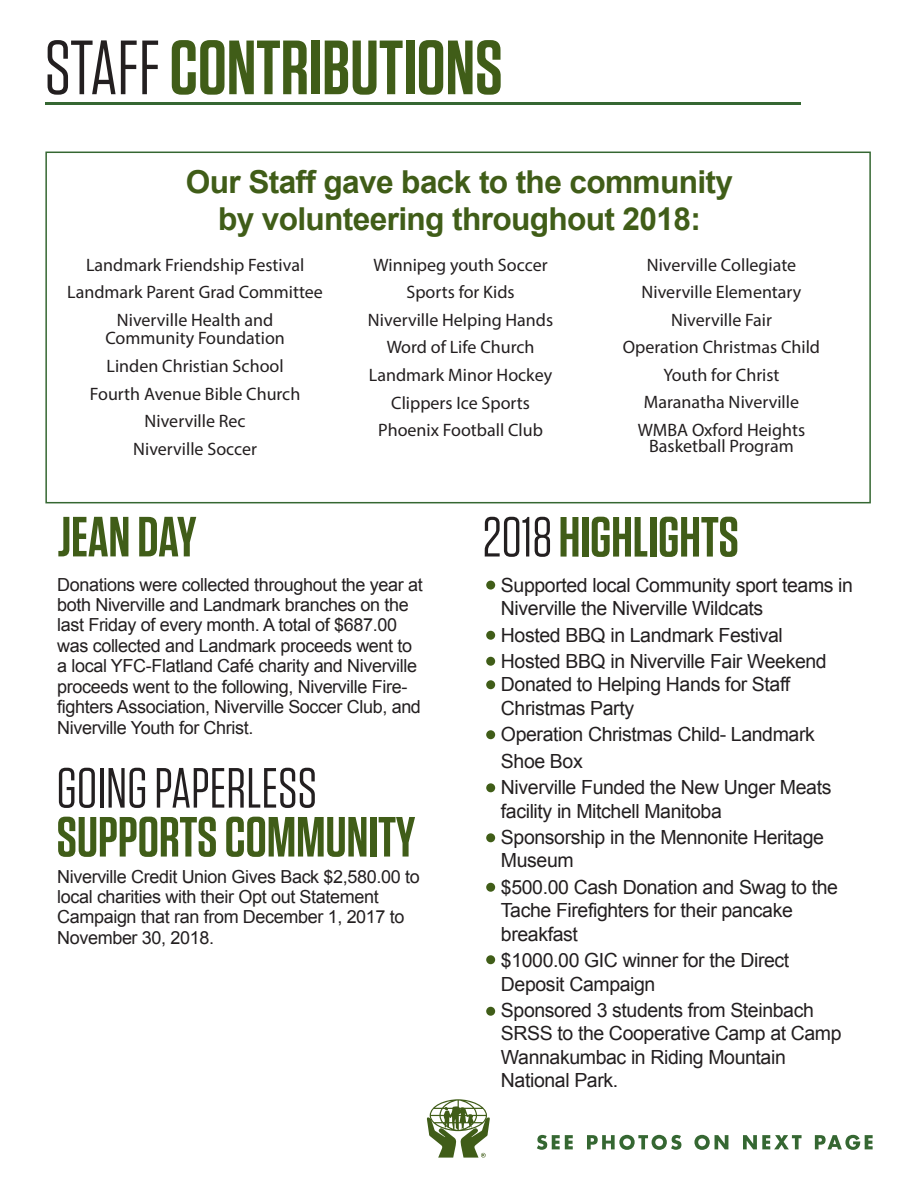
<style>
.page{position:relative;width:918px;height:1188px;background:#fff}
.page>*{position:absolute;margin:0;border:0;box-sizing:border-box;transform-origin:0 0}
.t1{font:700 31.65px/36.2px "Arial";letter-spacing:-.02em;color:#405d18;text-align:center}
.t2{font:19.5px/23.4px "Arial";letter-spacing:-.02em;color:#231f20}
.t3{font:18px/20.4px "Arial";letter-spacing:-.02em;color:#231f20}
.t4{font:18px/27.6px "Myriad Pro";color:#231f20;text-align:center}
</style>
<div class="page">
<hr style="left:45px;top:102px;width:756px;height:2px;background:#356732">
<div style="left:45px;top:152px;width:826px;height:351px;border:2px solid #356732"></div>
<svg style="left:537px;top:1135px;width:36px;height:15px"></svg>
<svg style="left:587px;top:1135px;width:94px;height:15px"></svg>
<svg style="left:694px;top:1135px;width:34px;height:15px"></svg>
<svg style="left:743px;top:1135px;width:59px;height:14px"></svg>
<svg style="left:815px;top:1135px;width:58px;height:15px"></svg>
<svg style="left:427px;top:1099px;width:63px;height:59px"></svg>
<svg style="left:48px;top:40px;width:110px;height:55px"></svg>
<svg style="left:172px;top:40px;width:135px;height:55px"></svg>
<div style="left:312px;top:41px;width:8px;height:53px;background:#405d18"></div>
<svg style="left:325px;top:41px;width:78px;height:54px"></svg>
<div style="left:406px;top:41px;width:8px;height:53px;background:#405d18"></div>
<svg style="left:419px;top:40px;width:82px;height:55px"></svg>
<svg style="left:58px;top:517px;width:70px;height:39px"></svg>
<svg style="left:139px;top:517px;width:57px;height:39px"></svg>
<svg style="left:59px;top:768px;width:36px;height:40px"></svg>
<hr style="left:100px;top:768px;width:3px;height:40px;background:#231f20">
<svg style="left:109px;top:768px;width:36px;height:40px"></svg>
<svg style="left:157px;top:768px;width:158px;height:40px"></svg>
<svg style="left:58px;top:817px;width:158px;height:40px"></svg>
<svg style="left:226px;top:817px;width:140px;height:40px"></svg>
<div style="left:370px;top:817px;width:6px;height:40px;background:#405d18"></div>
<svg style="left:379px;top:817px;width:36px;height:40px"></svg>
<svg style="left:561px;top:517px;width:17px;height:40px"></svg>
<div style="left:582px;top:517px;width:6px;height:40px;background:#405d18"></div>
<svg style="left:592px;top:517px;width:55px;height:40px"></svg>
<div style="left:650px;top:517px;width:6px;height:40px;background:#405d18"></div>
<svg style="left:660px;top:517px;width:77px;height:40px"></svg>
<svg style="left:485px;top:517px;width:44px;height:40px"></svg>
<svg style="left:535px;top:517px;width:15px;height:40px"></svg>
<div style="left:486px;top:581px;width:9px;height:9px;background:#405d18;border-radius:50%"></div>
<div style="left:486px;top:631px;width:9px;height:9px;background:#405d18;border-radius:50%"></div>
<div style="left:486px;top:657px;width:9px;height:9px;background:#405d18;border-radius:50%"></div>
<div style="left:486px;top:680px;width:9px;height:9px;background:#405d18;border-radius:50%"></div>
<div style="left:486px;top:730px;width:9px;height:9px;background:#405d18;border-radius:50%"></div>
<div style="left:486px;top:783px;width:9px;height:9px;background:#405d18;border-radius:50%"></div>
<div style="left:486px;top:833px;width:9px;height:9px;background:#405d18;border-radius:50%"></div>
<div style="left:486px;top:883px;width:9px;height:9px;background:#405d18;border-radius:50%"></div>
<div style="left:486px;top:955px;width:9px;height:9px;background:#405d18;border-radius:50%"></div>
<div style="left:486px;top:1007px;width:9px;height:9px;background:#405d18;border-radius:50%"></div>
<h1 class="t1" style="left:186px;top:165px;width:549px">Our Staff gave back to the community by volunteering throughout 2018:</h1>
<p class="t4" style="left:67px;top:250px;width:257px">Landmark Friendship Festival<br>Landmark Parent Grad Committee<br>Niverville Health and</p>
<p class="t4" style="left:90px;top:324px;width:212px">Community Foundation<br>Linden Christian School<br>Fourth Avenue Bible Church<br>Niverville Rec<br>Niverville Soccer</p>
<p class="t4" style="left:368px;top:250px;width:187px">Winnipeg youth Soccer<br>Sports for Kids<br>Niverville Helping Hands<br>Word of Life Church<br>Landmark Minor Hockey<br>Clippers Ice Sports<br>Phoenix Football Club</p>
<p class="t4" style="left:623px;top:250px;width:199px">Niverville Collegiate<br>Niverville Elementary<br>Niverville Fair<br>Operation Christmas Child<br>Youth for Christ<br>Maranatha Niverville<br>WMBA Oxford Heights</p>
<p class="t4" style="left:649px;top:432px;width:146px">Basketball Program</p>
<p class="t3" style="left:57px;top:574px;width:367px">Donations were collected throughout the year at both Niverville and Landmark branches on the last Friday of every month. A total of $687.00 was collected and Landmark proceeds went to a local YFC-Flatland Café charity and Niverville proceeds went to the following, Niverville Fire&shy;fighters Association, Niverville Soccer Club, and Niverville Youth for Christ.</p>
<p class="t3" style="left:57px;top:866px;width:364px">Niverville Credit Union Gives Back $2,580.00 to local charities with their Opt out Statement Campaign that ran from December 1, 2017 to November 30, 2018.</p>
<p class="t2" style="left:501px;top:573px;width:354px">Supported local Community sport teams in<br>Niverville the Niverville Wildcats</p>
<p class="t2" style="left:501px;top:622px;width:327px;line-height:26.4px">Hosted BBQ in Landmark Festival<br>Hosted BBQ in Niverville Fair Weekend</p>
<p class="t2" style="left:501px;top:673px;width:291px">Donated to Helping Hands for Staff<br>Christmas Party</p>
<p class="t2" style="left:501px;top:721px;width:332px;line-height:26.4px">Operation Christmas Child- Landmark<br>Shoe Box<br>Niverville Funded the New Unger Meats</p>
<p class="t2" style="left:501px;top:798px;width:325px;line-height:26.4px">facility in Mitchell Manitoba<br>Sponsorship in the Mennonite Heritage</p>
<p class="t2" style="left:501px;top:848px;width:339px;line-height:26.4px">Museum<br>$500.00 Cash Donation and Swag to the</p>
<p class="t2" style="left:501px;top:899px;width:293px">Tache Firefighters for their pancake breakfast</p>
<p class="t2" style="left:501px;top:949px;width:290px">$1000.00 GIC winner for the Direct<br>Deposit Campaign</p>
<p class="t2" style="left:501px;top:999px;width:342px">Sponsored 3 students from Steinbach<br>SRSS to the Cooperative Camp at Camp<br>Wannakumbac in Riding Mountain<br>National Park.</p>
</div>
